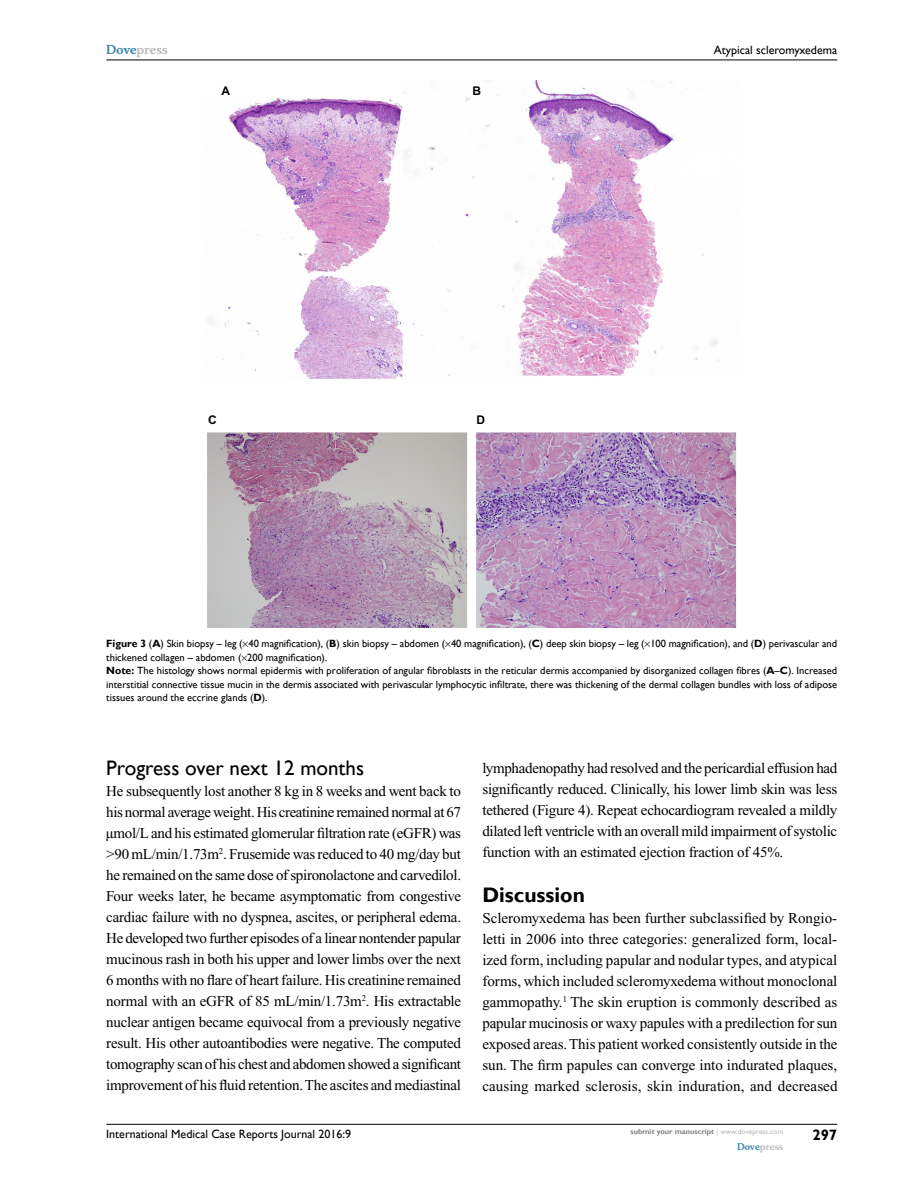
<style>
.page{position:relative;width:918px;height:1188px;background:#fff}
.page>*{position:absolute;margin:0;border:0;box-sizing:border-box;transform-origin:0 0}
.t1{font:21px "Gill Sans";color:#000}
.t2{font:700 21px "Gill Sans";color:#000}
.t3{font:15px/21px "Times New Roman";letter-spacing:-.015em;color:#000;text-align:justify}
.t4{font:700 15px "Gill Sans";color:#000}
.t5{font:12px "Gill Sans";color:#000}
.t6{font:700 12px "Musee";color:#b8babc}
.t7{font:700 12px "Arial";color:#000}
.t8{font:10.5px/13.5px "Gill Sans";color:#000}
.t9{font:700 9px "Musee";color:#b8babc}
.t10{font:700 7.5px "Gill Sans";color:#808285}
.s1{color:#3785ad}
.s2{font-weight:700}
.s3{font-weight:400;color:#b8babc}
</style>
<div class="page">
<hr style="left:106px;top:1124px;width:731px;height:1px;background:#000">
<hr style="left:106px;top:60px;width:731px;height:1px;background:#000">
<img style="left:207px;top:81px;width:530px;height:546px">
<p class="t6" style="left:106px;top:43px;width:63px"><span class="s1">Dove</span>press</p>
<p class="t7" style="left:222px;top:82px;width:10px">A</p>
<p class="t7" style="left:473px;top:82px;width:10px">B</p>
<p class="t7" style="left:208px;top:412px;width:10px">C</p>
<p class="t7" style="left:476px;top:412px;width:10px">D</p>
<p class="t5" style="left:714px;top:43px;width:125px">Atypical scleromyxedema</p>
<p class="t8" style="left:106px;top:637px;width:732px"><span class="s2">Figure 3</span> (<span class="s2">A</span>) Skin biopsy – leg ( 40 magnification), (<span class="s2">B</span>) skin biopsy – abdomen ( 40 magnification), (<span class="s2">C</span>) deep skin biopsy – leg ( 100 magnification), and (<span class="s2">D</span>) perivascular and thickened collagen – abdomen ( 200 magnification).<br><span class="s2">Note:</span> The histology shows normal epidermis with proliferation of angular fibroblasts in the reticular dermis accompanied by disorganized collagen fibres (<span class="s2">A</span>–<span class="s2">C</span>). Increased interstitial connective tissue mucin in the dermis associated with perivascular lymphocytic infiltrate, there was thickening of the dermal collagen bundles with loss of adipose tissues around the eccrine glands (<span class="s2">D</span>).</p>
<h1 class="t1" style="left:106px;top:756px;width:259px">Progress over next 12 months</h1>
<p class="t3" style="left:106px;top:781px;width:356px">He subsequently lost another 8 kg in 8 weeks and went back to his normal average weight. His creatinine remained normal at 67 µmol/L and his estimated glomerular filtration rate (eGFR) was &gt;90 mL/min/1.73m<sup>2</sup>. Frusemide was reduced to 40 mg/day but he remained on the same dose of spironolactone and carvedilol.<br>Four weeks later, he became asymptomatic from congestive cardiac failure with no dyspnea, ascites, or peripheral edema.<br>He developed two further episodes of a linear nontender papular mucinous rash in both his upper and lower limbs over the next 6 months with no flare of heart failure. His creatinine remained normal with an eGFR of 85 mL/min/1.73m<sup>2</sup>. His extractable nuclear antigen became equivocal from a previously negative result. His other autoantibodies were negative. The computed tomography scan of his chest and abdomen showed a significant improvement of his fluid retention. The ascites and mediastinal</p>
<p class="t3" style="left:482px;top:757px;width:357px">lymphadenopathy had resolved and the pericardial effusion had significantly reduced. Clinically, his lower limb skin was less tethered (Figure 4). Repeat echocardiogram revealed a mildly dilated left ventricle with an overall mild impairment of systolic function with an estimated ejection fraction of 45%.</p>
<h1 class="t2" style="left:482px;top:882px;width:104px">Discussion</h1>
<p class="t3" style="left:482px;top:907px;width:357px">Scleromyxedema has been further subclassified by Rongio&shy;letti in 2006 into three categories: generalized form, local&shy;ized form, including papular and nodular types, and atypical forms, which included scleromyxedema without monoclonal gammopathy.<sup>1</sup> The skin eruption is commonly described as papular mucinosis or waxy papules with a predilection for sun exposed areas. This patient worked consistently outside in the sun. The firm papules can converge into indurated plaques, causing marked sclerosis, skin induration, and decreased</p>
<p class="t5" style="left:106px;top:1127px;width:246px">International Medical Case Reports Journal 2016:9</p>
<p class="t10" style="left:631px;top:1127px;width:154px">submit your manuscript <span class="s3">| www.dovepress.com</span></p>
<p class="t9" style="left:737px;top:1141px;width:48px"><span class="s1">Dove</span>press</p>
<p class="t4" style="left:812px;top:1126px;width:26px">297</p>
</div>
